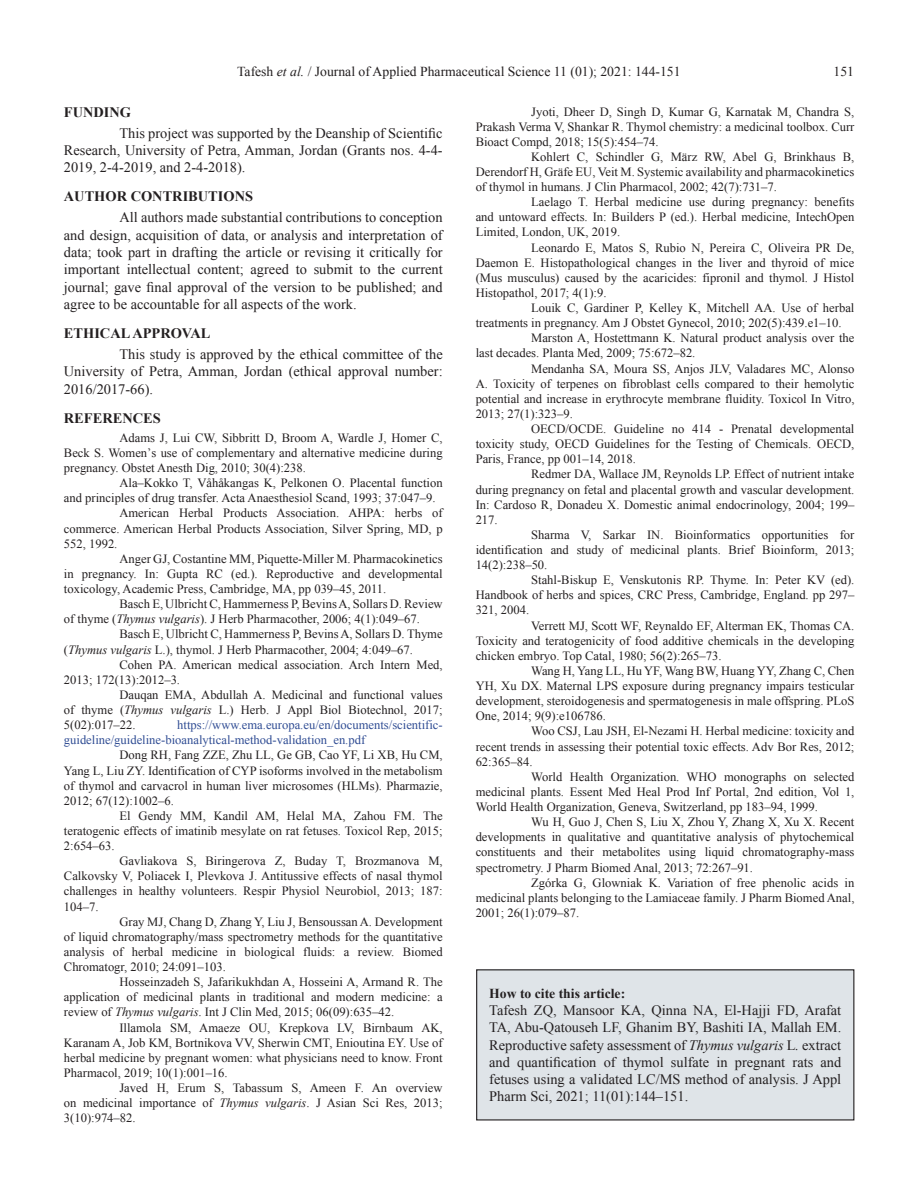
<style>
.page{position:relative;width:918px;height:1188px;background:#fff}
.page>*{position:absolute;margin:0;border:0;box-sizing:border-box;transform-origin:0 0}
.Para_Indent{font:14.4px/17.2px "Times New Roman";color:#231f20;text-align:justify}
.A_Head{font:700 14.4px "Times New Roman";color:#231f20}
.t1{font:13.65px "Times New Roman";color:#231f20}
.t2{font:700 13.65px "Times New Roman";color:#231f20}
.Reference_Text{font:12.6px/15.1px "Times New Roman";color:#231f20;text-align:justify}
.Reference_Text-2{font:12.6px/15.1px "Times New Roman";color:#304d94}
.s1{font-style:italic}
</style>
<div class="page">
<div style="left:477px;top:970px;width:377px;height:150px;background:#dfe4e8"></div>
<p class="t1" style="left:237px;top:63px;width:445px">Tafesh <span class="s1">et al.</span> / Journal of Applied Pharmaceutical Science 11 (01); 2021: 144-151</p>
<p class="t1" style="left:834px;top:63px;width:22px">151</p>
<p class="A_Head" style="left:64px;top:102px;width:69px">FUNDING</p>
<p class="Para_Indent" style="left:64px;top:124px;width:380px;text-indent:56px">This project was supported by the Deanship of Scientific Research, University of Petra, Amman, Jordan (Grants nos. 4-4- 2019, 2-4-2019, and 2-4-2018).</p>
<p class="A_Head" style="left:64px;top:187px;width:191px">AUTHOR CONTRIBUTIONS</p>
<p class="Para_Indent" style="left:64px;top:209px;width:380px;text-indent:56px">All authors made substantial contributions to conception and design, acquisition of data, or analysis and interpretation of data; took part in drafting the article or revising it critically for important intellectual content; agreed to submit to the current journal; gave final approval of the version to be published; and agree to be accountable for all aspects of the work.</p>
<p class="A_Head" style="left:64px;top:323px;width:148px">ETHICAL APPROVAL</p>
<p class="Para_Indent" style="left:64px;top:345px;width:380px;text-indent:56px">This study is approved by the ethical committee of the University of Petra, Amman, Jordan (ethical approval number:<br>2016/2017-66).</p>
<p class="A_Head" style="left:64px;top:408px;width:98px">REFERENCES</p>
<p class="Reference_Text" style="left:64px;top:430px;width:380px;text-indent:56px">Adams J, Lui CW, Sibbritt D, Broom A, Wardle J, Homer C, Beck S. Womenʼs use of complementary and alternative medicine during pregnancy. Obstet Anesth Dig, 2010; 30(4):238.</p>
<p class="Reference_Text" style="left:64px;top:475px;width:380px;text-indent:56px">Ala–Kokko T, Våhåkangas K, Pelkonen O. Placental function and principles of drug transfer. Acta Anaesthesiol Scand, 1993; 37:047–9.</p>
<p class="Reference_Text" style="left:64px;top:505px;width:380px;text-indent:56px">American Herbal Products Association. AHPA: herbs of commerce. American Herbal Products Association, Silver Spring, MD, p 552, 1992.</p>
<p class="Reference_Text" style="left:64px;top:551px;width:380px;text-indent:56px">Anger GJ, Costantine MM, Piquette-Miller M. Pharmacokinetics in pregnancy. In: Gupta RC (ed.). Reproductive and developmental toxicology, Academic Press, Cambridge, MA, pp 039–45, 2011.</p>
<p class="Reference_Text" style="left:64px;top:596px;width:380px;text-indent:56px">Basch E, Ulbricht C, Hammerness P, Bevins A, Sollars D. Review of thyme (<span class="s1">Thymus vulgaris</span>). J Herb Pharmacother, 2006; 4(1):049–67.</p>
<p class="Reference_Text" style="left:64px;top:626px;width:380px;text-indent:56px">Basch E, Ulbricht C, Hammerness P, Bevins A, Sollars D. Thyme (<span class="s1">Thymus vulgaris</span> L.), thymol. J Herb Pharmacother, 2004; 4:049–67.</p>
<p class="Reference_Text" style="left:64px;top:657px;width:380px;text-indent:56px">Cohen PA. American medical association. Arch Intern Med,<br>2013; 172(13):2012–3.</p>
<p class="Reference_Text" style="left:64px;top:687px;width:380px;text-indent:56px">Dauqan EMA, Abdullah A. Medicinal and functional values of thyme (<span class="s1">Thymus vulgaris</span> L.) Herb. J Appl Biol Biotechnol, 2017; 5(02):017–22.</p>
<p class="Reference_Text-2" style="left:64px;top:717px;width:380px;text-indent:113px">https://www.ema.europa.eu/en/documents/scientific&shy;guideline/guideline-bioanalytical-method-validation_en.pdf</p>
<p class="Reference_Text" style="left:64px;top:747px;width:380px;text-indent:56px">Dong RH, Fang ZZE, Zhu LL, Ge GB, Cao YF, Li XB, Hu CM, Yang L, Liu ZY. Identification of CYP isoforms involved in the metabolism of thymol and carvacrol in human liver microsomes (HLMs). Pharmazie, 2012; 67(12):1002–6.</p>
<p class="Reference_Text" style="left:64px;top:808px;width:380px;text-indent:56px">El Gendy MM, Kandil AM, Helal MA, Zahou FM. The teratogenic effects of imatinib mesylate on rat fetuses. Toxicol Rep, 2015; 2:654–63.</p>
<p class="Reference_Text" style="left:64px;top:853px;width:380px;text-indent:56px">Gavliakova S, Biringerova Z, Buday T, Brozmanova M, Calkovsky V, Poliacek I, Plevkova J. Antitussive effects of nasal thymol challenges in healthy volunteers. Respir Physiol Neurobiol, 2013; 187:<br>104–7.</p>
<p class="Reference_Text" style="left:64px;top:914px;width:380px;text-indent:56px">Gray MJ, Chang D, Zhang Y, Liu J, Bensoussan A. Development of liquid chromatography/mass spectrometry methods for the quantitative analysis of herbal medicine in biological fluids: a review. Biomed Chromatogr, 2010; 24:091–103.</p>
<p class="Reference_Text" style="left:64px;top:974px;width:380px;text-indent:56px">Hosseinzadeh S, Jafarikukhdan A, Hosseini A, Armand R. The application of medicinal plants in traditional and modern medicine: a review of <span class="s1">Thymus vulgaris</span>. Int J Clin Med, 2015; 06(09):635–42.</p>
<p class="Reference_Text" style="left:64px;top:1020px;width:380px;text-indent:56px">Illamola SM, Amaeze OU, Krepkova LV, Birnbaum AK, Karanam A, Job KM, Bortnikova VV, Sherwin CMT, Enioutina EY. Use of herbal medicine by pregnant women: what physicians need to know. Front Pharmacol, 2019; 10(1):001–16.</p>
<p class="Reference_Text" style="left:64px;top:1080px;width:380px;text-indent:56px">Javed H, Erum S, Tabassum S, Ameen F. An overview on medicinal importance of <span class="s1">Thymus vulgaris</span>. J Asian Sci Res, 2013; 3(10):974–82.</p>
<p class="Reference_Text" style="left:476px;top:104px;width:380px;text-indent:56px">Jyoti, Dheer D, Singh D, Kumar G, Karnatak M, Chandra S, Prakash Verma V, Shankar R. Thymol chemistry: a medicinal toolbox. Curr Bioact Compd, 2018; 15(5):454–74.</p>
<p class="Reference_Text" style="left:476px;top:149px;width:380px;text-indent:56px">Kohlert C, Schindler G, März RW, Abel G, Brinkhaus B, Derendorf H, Gräfe EU, Veit M. Systemic availability and pharmacokinetics of thymol in humans. J Clin Pharmacol, 2002; 42(7):731–7.</p>
<p class="Reference_Text" style="left:476px;top:194px;width:380px;text-indent:56px">Laelago T. Herbal medicine use during pregnancy: benefits and untoward effects. In: Builders P (ed.). Herbal medicine, IntechOpen Limited, London, UK, 2019.</p>
<p class="Reference_Text" style="left:476px;top:240px;width:380px;text-indent:56px">Leonardo E, Matos S, Rubio N, Pereira C, Oliveira PR De, Daemon E. Histopathological changes in the liver and thyroid of mice (Mus musculus) caused by the acaricides: fipronil and thymol. J Histol Histopathol, 2017; 4(1):9.</p>
<p class="Reference_Text" style="left:476px;top:300px;width:380px;text-indent:56px">Louik C, Gardiner P, Kelley K, Mitchell AA. Use of herbal treatments in pregnancy. Am J Obstet Gynecol, 2010; 202(5):439.e1–10.</p>
<p class="Reference_Text" style="left:476px;top:330px;width:380px;text-indent:56px">Marston A, Hostettmann K. Natural product analysis over the last decades. Planta Med, 2009; 75:672–82.</p>
<p class="Reference_Text" style="left:476px;top:361px;width:380px;text-indent:56px">Mendanha SA, Moura SS, Anjos JLV, Valadares MC, Alonso A. Toxicity of terpenes on fibroblast cells compared to their hemolytic potential and increase in erythrocyte membrane fluidity. Toxicol In Vitro, 2013; 27(1):323–9.</p>
<p class="Reference_Text" style="left:476px;top:421px;width:380px;text-indent:56px">OECD/OCDE. Guideline no 414 - Prenatal developmental toxicity study, OECD Guidelines for the Testing of Chemicals. OECD, Paris, France, pp 001–14, 2018.</p>
<p class="Reference_Text" style="left:476px;top:466px;width:380px;text-indent:56px">Redmer DA, Wallace JM, Reynolds LP. Effect of nutrient intake during pregnancy on fetal and placental growth and vascular development.<br>In: Cardoso R, Donadeu X. Domestic animal endocrinology, 2004; 199– 217.</p>
<p class="Reference_Text" style="left:476px;top:527px;width:380px;text-indent:56px">Sharma V, Sarkar IN. Bioinformatics opportunities for identification and study of medicinal plants. Brief Bioinform, 2013; 14(2):238–50.</p>
<p class="Reference_Text" style="left:476px;top:572px;width:380px;text-indent:56px">Stahl-Biskup E, Venskutonis RP. Thyme. In: Peter KV (ed).<br>Handbook of herbs and spices, CRC Press, Cambridge, England. pp 297– 321, 2004.</p>
<p class="Reference_Text" style="left:476px;top:618px;width:380px;text-indent:56px">Verrett MJ, Scott WF, Reynaldo EF, Alterman EK, Thomas CA.<br>Toxicity and teratogenicity of food additive chemicals in the developing chicken embryo. Top Catal, 1980; 56(2):265–73.</p>
<p class="Reference_Text" style="left:476px;top:663px;width:380px;text-indent:56px">Wang H, Yang LL, Hu YF, Wang BW, Huang YY, Zhang C, Chen YH, Xu DX. Maternal LPS exposure during pregnancy impairs testicular development, steroidogenesis and spermatogenesis in male offspring. PLoS One, 2014; 9(9):e106786.</p>
<p class="Reference_Text" style="left:476px;top:723px;width:380px;text-indent:56px">Woo CSJ, Lau JSH, El-Nezami H. Herbal medicine: toxicity and recent trends in assessing their potential toxic effects. Adv Bor Res, 2012; 62:365–84.</p>
<p class="Reference_Text" style="left:476px;top:769px;width:380px;text-indent:56px">World Health Organization. WHO monographs on selected medicinal plants. Essent Med Heal Prod Inf Portal, 2nd edition, Vol 1, World Health Organization, Geneva, Switzerland, pp 183–94, 1999.</p>
<p class="Reference_Text" style="left:476px;top:814px;width:380px;text-indent:56px">Wu H, Guo J, Chen S, Liu X, Zhou Y, Zhang X, Xu X. Recent developments in qualitative and quantitative analysis of phytochemical constituents and their metabolites using liquid chromatography-mass spectrometry. J Pharm Biomed Anal, 2013; 72:267–91.</p>
<p class="Reference_Text" style="left:476px;top:875px;width:380px;text-indent:56px">Zgórka G, Glowniak K. Variation of free phenolic acids in medicinal plants belonging to the Lamiaceae family. J Pharm Biomed Anal, 2001; 26(1):079–87.</p>
<p class="t2" style="left:489px;top:984px;width:138px">How to cite this article:</p>
<p class="Para_Indent" style="left:489px;top:1001px;width:354px">Tafesh ZQ, Mansoor KA, Qinna NA, El-Hajji FD, Arafat TA, Abu-Qatouseh LF, Ghanim BY, Bashiti IA, Mallah EM.<br>Reproductive safety assessment of <span class="s1">Thymus vulgaris</span> L<span class="s1">.</span> extract and quantification of thymol sulfate in pregnant rats and fetuses using a validated LC/MS method of analysis. J Appl Pharm Sci, 2021; 11(01):144–151.</p>
</div>
